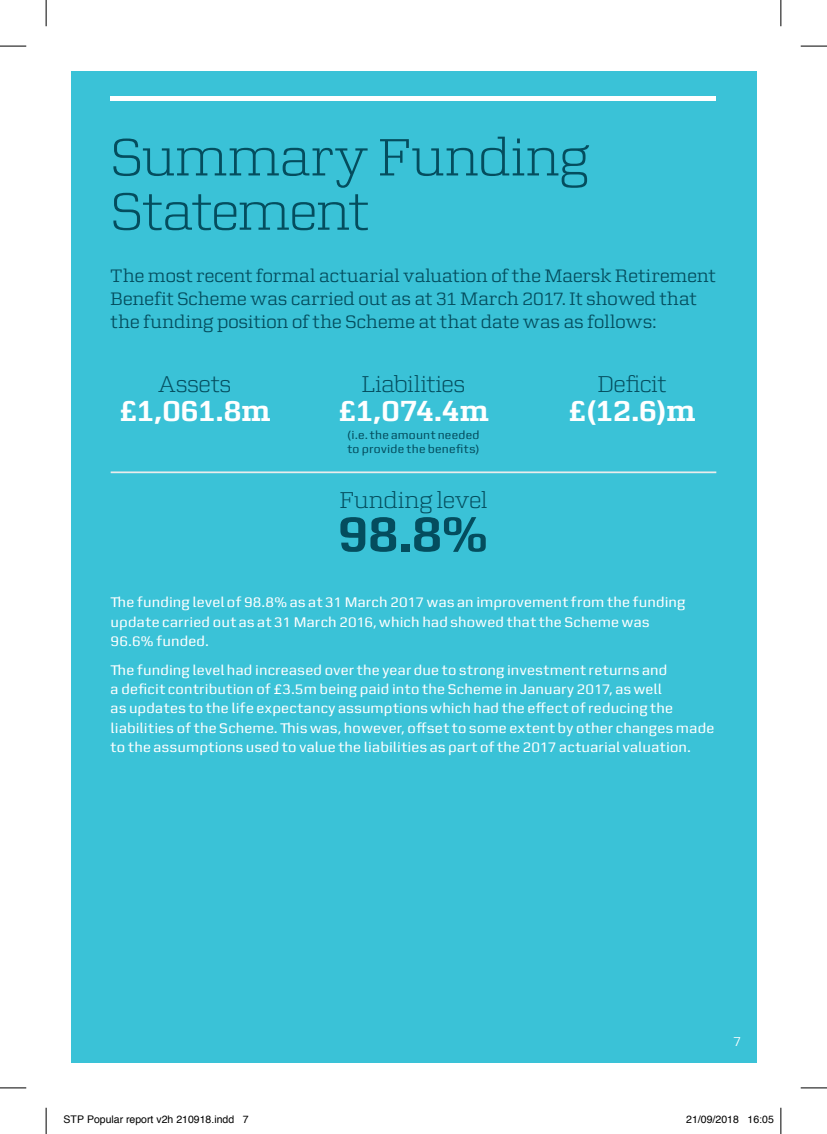
<style>
.page{position:relative;width:827px;height:1134px;background:#fff}
.page>*{position:absolute;margin:0;border:0;box-sizing:border-box;transform-origin:0 0}
.t1{font:300 56px/54.2px "Zetta Serif";color:#044d5e}
.t2{font:700 51.8px "Zetta Serif";color:#044d5e}
.t3{font:700 30.45px "Zetta Serif";letter-spacing:.01em;color:#fff}
.t4{font:300 24.32px "Zetta Serif";letter-spacing:.005em;color:#044d5e}
.t5{font:19.25px/22.8px "Zetta Serif";letter-spacing:.015em;color:#044d5e}
.t6{font:14.88px/19.2px "Zetta Sans";letter-spacing:.02em;color:#fff}
.t7{font:14px "Zetta Sans";color:#fff}
.t8{font:12.25px/14px "Zetta Sans";letter-spacing:.02em;color:#044d5e}
.t9{font:10.5px "Helvetica";color:#000}
</style>
<div class="page">
<div style="left:71px;top:71px;width:685px;height:992px;background:#3ac2d7"></div>
<div style="left:111px;top:96px;width:605px;height:5px;background:#fff"></div>
<hr style="left:111px;top:471px;width:605px;height:2px;background:#eaecec">
<svg style="left:0;top:46px;width:26px;height:1px"></svg>
<svg style="left:800px;top:46px;width:26px;height:1px"></svg>
<svg style="left:0;top:1088px;width:26px;height:1px"></svg>
<svg style="left:800px;top:1088px;width:26px;height:1px"></svg>
<svg style="left:46px;top:0;width:1px;height:26px"></svg>
<svg style="left:46px;top:1108px;width:1px;height:26px"></svg>
<svg style="left:780px;top:0;width:1px;height:26px"></svg>
<svg style="left:780px;top:1108px;width:1px;height:26px"></svg>
<h1 class="t1" style="left:111px;top:131px;width:479px">Summary Funding<br>Statement</h1>
<p class="t5" style="left:111px;top:265px;width:606px">The most recent formal actuarial valuation of the Maersk Retirement<br>Benefit Scheme was carried out as at 31 March 2017. It showed that the funding position of the Scheme at that date was as follows:</p>
<h3 class="t4" style="left:158px;top:371px;width:74px">Assets</h3>
<h3 class="t4" style="left:362px;top:371px;width:105px">Liabilities</h3>
<h3 class="t3" style="left:119px;top:393px;width:153px">£1,061.8m</h3>
<h3 class="t3" style="left:338px;top:393px;width:152px">£1,074.4m</h3>
<p class="t8" style="left:347px;top:428px;width:134px">(i.e. the amount needed to provide the benefits)</p>
<h3 class="t4" style="left:340px;top:487px;width:149px">Funding level</h3>
<h2 class="t2" style="left:338px;top:503px;width:151px">98.8%</h2>
<h3 class="t4" style="left:597px;top:371px;width:70px">Deficit</h3>
<h3 class="t3" style="left:568px;top:393px;width:128px">£(12.6)m</h3>
<p class="t6" style="left:111px;top:593px;width:576px">The funding level of 98.8% as at 31 March 2017 was an improvement from the funding update carried out as at 31 March 2016, which had showed that the Scheme was<br>96.6% funded.</p>
<p class="t6" style="left:111px;top:661px;width:605px">The funding level had increased over the year due to strong investment returns and<br>a deficit contribution of £3.5m being paid into the Scheme in January 2017, as well<br>as updates to the life expectancy assumptions which had the effect of reducing the liabilities of the Scheme. This was, however, offset to some extent by other changes made to the assumptions used to value the liabilities as part of the 2017 actuarial valuation.</p>
<p class="t7" style="left:732px;top:1034px;width:10px">7</p>
<p class="t9" style="left:64px;top:1112px;width:187px">STP Popular report v2h 210918.indd 7</p>
<p class="t9" style="left:686px;top:1112px;width:89px">21/09/2018 16:05</p>
</div>
